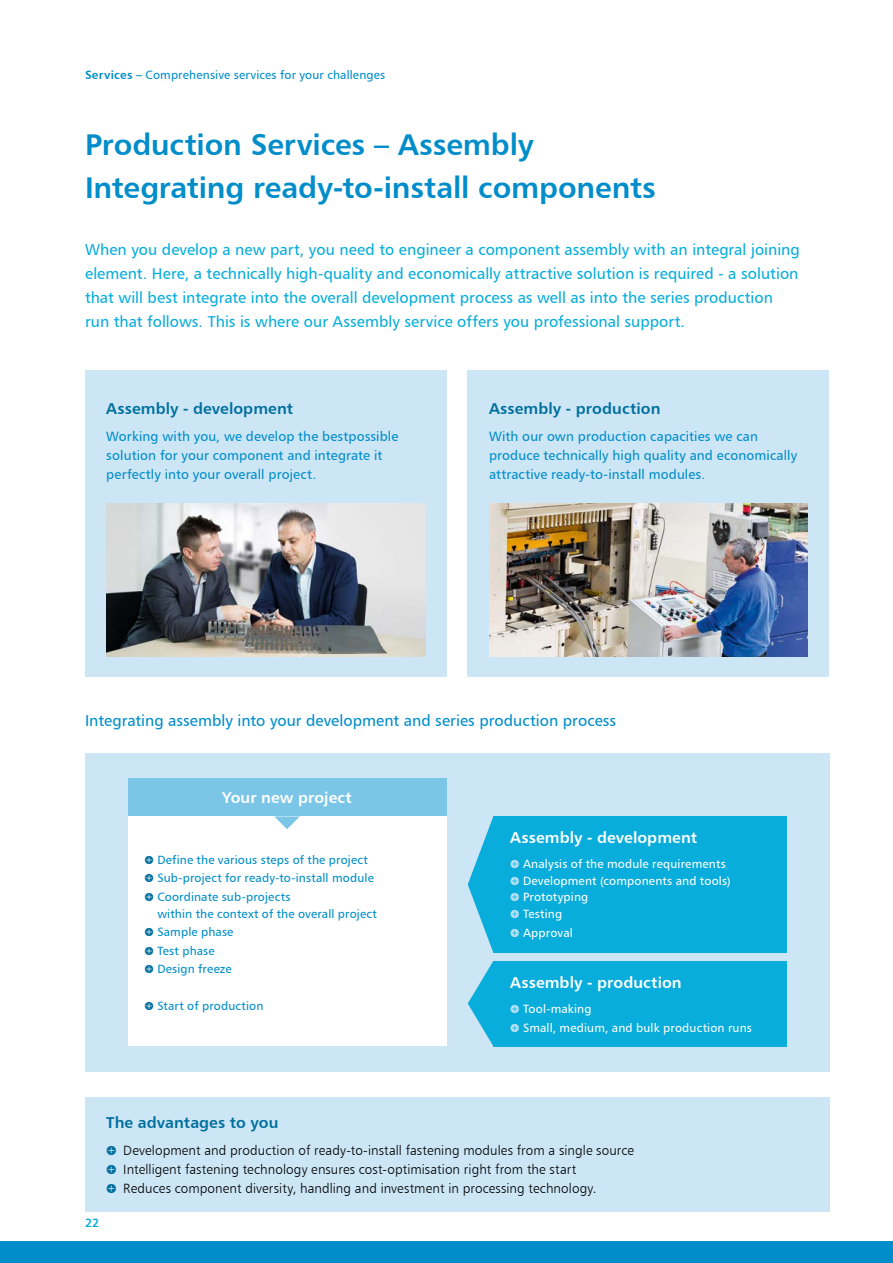
<style>
.page{position:relative;width:893px;height:1263px;background:#fff}
.page>*{position:absolute;margin:0;border:0;box-sizing:border-box;transform-origin:0 0}
.t1{font:30px "Humanist 777 BT Bold B";letter-spacing:-.005em;color:#008dca}
.t2{font:15.75px/24px "Humanist 777 BT Roman B";color:#08addc}
.t3{font:15.75px "Humanist 777 BT Roman B";color:#008dca}
.t4{font:15.75px "Humanist 777 BT Bold B";letter-spacing:.005em;color:#006f9d}
.t5{font:15.75px "Humanist 777 BT Bold B";letter-spacing:.005em;color:#fff}
.t6{font:13.5px/18.8px "Humanist 777 BT Roman B";letter-spacing:.005em;color:#008dca}
.t7{font:13.5px "Humanist 777 BT Light B";letter-spacing:.005em;color:#000}
.t8{font:12px/16.5px "Humanist 777 BT Roman B";letter-spacing:.01em;color:#008dca}
.t9{font:12px "Humanist 777 BT Roman B";letter-spacing:.01em;color:#fff}
.t10{font:12px "Humanist 777 BT Bold B";color:#08addc}
.s1{font-family:"Humanist 777 BT Bold B"}
.s2{font-family:"Klavika";color:#006f9d}
.s3{font-family:"Klavika";color:#c3e2f4}
</style>
<div class="page">
<div style="left:0;top:1242px;width:893px;height:21px;background:#008dca"></div>
<div style="left:85px;top:753px;width:744px;height:318px;background:#cce6f5"></div>
<div style="left:468px;top:370px;width:361px;height:306px;background:#cce6f5"></div>
<div style="left:85px;top:370px;width:361px;height:306px;background:#cce6f5"></div>
<div style="left:493px;top:816px;width:294px;height:136px;background:#08addc"></div>
<div style="left:128px;top:778px;width:318px;height:38px;background:#7bc5e7"></div>
<div style="left:128px;top:816px;width:318px;height:230px;background:#fff"></div>
<div style="left:493px;top:961px;width:294px;height:85px;background:#08addc"></div>
<svg style="left:468px;top:817px;width:25px;height:135px"></svg>
<svg style="left:468px;top:961px;width:25px;height:85px"></svg>
<svg style="left:274px;top:816px;width:26px;height:13px"></svg>
<div style="left:85px;top:1097px;width:744px;height:115px;background:#cce6f5"></div>
<img style="left:489px;top:504px;width:319px;height:153px">
<img style="left:106px;top:504px;width:319px;height:153px">
<p class="t8" style="left:85px;top:66px;width:302px"><span class="s1">Services –</span> Comprehensive services for your challenges</p>
<h1 class="t1" style="left:85px;top:126px;width:450px">Production Services – Assembly</h1>
<h1 class="t1" style="left:85px;top:168px;width:572px">Integrating ready-to-install components</h1>
<p class="t2" style="left:85px;top:237px;width:716px">When you develop a new part, you need to engineer a component assembly with an integral joining element. Here, a technically high-quality and economically attractive solution is required - a solution that will best integrate into the overall development process as well as into the series production run that follows. This is where our Assembly service offers you professional support.</p>
<p class="t4" style="left:106px;top:398px;width:188px">Assembly - development</p>
<p class="t6" style="left:106px;top:427px;width:293px">Working with you, we develop the bestpossible solution for your component and integrate it perfectly into your overall project.</p>
<p class="t4" style="left:489px;top:398px;width:173px">Assembly - production</p>
<p class="t6" style="left:489px;top:427px;width:310px">With our own production capacities we can produce technically high quality and economically attractive ready-to-install modules.</p>
<p class="t3" style="left:85px;top:711px;width:533px">Integrating assembly into your development and series production process</p>
<p class="t5" style="left:222px;top:787px;width:131px">Your new project</p>
<p class="t8" style="left:145px;top:851px;width:225px"><span class="s2">•</span> Define the various steps of the project</p>
<p class="t8" style="left:145px;top:870px;width:231px"><span class="s2">•</span> Sub-project for ready-to-install module</p>
<p class="t8" style="left:157px;top:888px;width:221px;text-indent:-13px"><span class="s2">•</span> Coordinate sub-projects<br>within the context of the overall project</p>
<p class="t8" style="left:145px;top:923px;width:90px"><span class="s2">•</span> Sample phase</p>
<p class="t8" style="left:145px;top:942px;width:72px"><span class="s2">•</span> Test phase</p>
<p class="t8" style="left:145px;top:961px;width:89px"><span class="s2">•</span> Design freeze</p>
<p class="t8" style="left:145px;top:997px;width:120px"><span class="s2">•</span> Start of production</p>
<p class="t5" style="left:510px;top:828px;width:188px">Assembly - development</p>
<p class="t9" style="left:510px;top:857px;width:217px"><span class="s3">•</span> Analysis of the module requirements</p>
<p class="t9" style="left:510px;top:873px;width:222px"><span class="s3">•</span> Development (components and tools)</p>
<p class="t9" style="left:510px;top:890px;width:80px"><span class="s3">•</span> Prototyping</p>
<p class="t9" style="left:510px;top:906px;width:53px"><span class="s3">•</span> Testing</p>
<p class="t9" style="left:510px;top:925px;width:64px"><span class="s3">•</span> Approval</p>
<p class="t5" style="left:510px;top:972px;width:173px">Assembly - production</p>
<p class="t9" style="left:510px;top:1001px;width:83px"><span class="s3">•</span> Tool-making</p>
<p class="t9" style="left:510px;top:1020px;width:243px"><span class="s3">•</span> Small, medium, and bulk production runs</p>
<p class="t4" style="left:106px;top:1113px;width:174px">The advantages to you</p>
<p class="t7" style="left:106px;top:1142px;width:529px"><span class="s2">•</span> Development and production of ready-to-install fastening modules from a single source</p>
<p class="t7" style="left:106px;top:1161px;width:471px"><span class="s2">•</span> Intelligent fastening technology ensures cost-optimisation right from the start</p>
<p class="t7" style="left:106px;top:1180px;width:492px"><span class="s2">•</span> Reduces component diversity, handling and investment in processing technology.</p>
<p class="t10" style="left:85px;top:1215px;width:16px">22</p>
</div>
